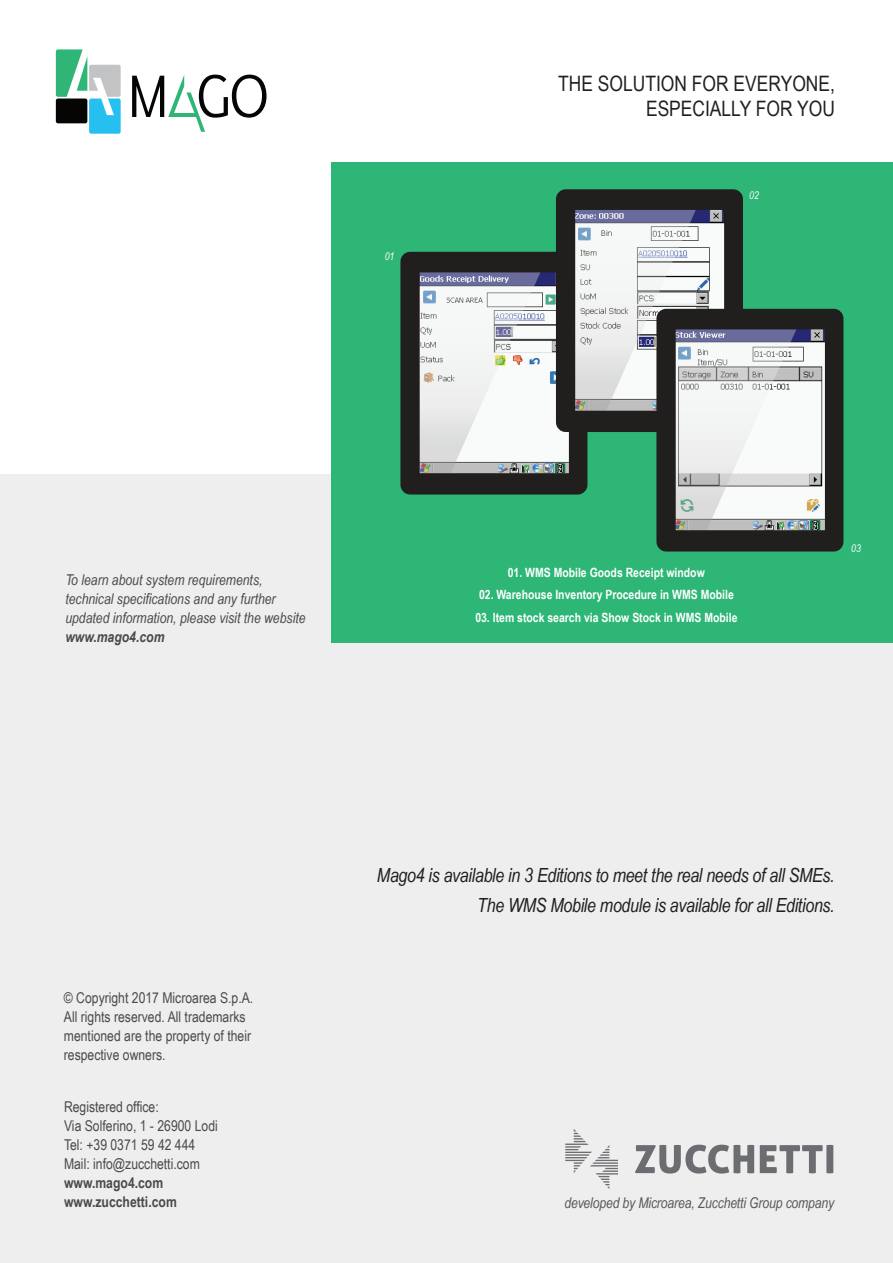
<style>
.page{position:relative;width:893px;height:1263px;background:#fff}
.page>*{position:absolute;margin:0;border:0;box-sizing:border-box;transform-origin:0 0}
.t1{font:21.3px/25.5px "Arial Narrow";color:#231f20;text-align:right}
.t2{font:italic 19.5px/29.7px "Arial Narrow";letter-spacing:-.015em;color:#231f20;text-align:right}
.t3{font:14.85px/19.2px "Arial Narrow";color:#494a4b}
.t4{font:italic 14.85px/19.2px "Arial Narrow";color:#494a4b}
.t5{font:italic 14.85px "Arial Narrow";letter-spacing:-.01em;color:#57585a}
.t6{font:700 14.85px/19.2px "Arial Narrow";color:#494a4b}
.t7{font:italic 700 14.85px "Arial Narrow";color:#494a4b}
.t8{font:700 12.75px "Arial Narrow";color:#fff}
.t9{font:italic 10.65px "Arial Narrow";color:#fff}
</style>
<div class="page">
<div style="left:0;top:475px;width:893px;height:788px;background:#eeeeef"></div>
<svg style="left:132px;top:75px;width:134px;height:57px"></svg>
<svg style="left:56px;top:49px;width:65px;height:85px"></svg>
<div style="left:332px;top:162px;width:561px;height:480px;background:#2db676"></div>
<svg style="left:400px;top:252px;width:173px;height:242px;background:#a8a9ab"></svg>
<div style="left:556px;top:189px;width:187px;height:243px;background:#211e1e"></div>
<svg style="left:573px;top:209px;width:224px;height:286px"></svg>
<svg style="left:656px;top:309px;width:187px;height:242px;background:#9b9e9f"></svg>
<svg style="left:635px;top:1145px;width:119px;height:28px"></svg>
<svg style="left:760px;top:1145px;width:73px;height:28px"></svg>
<svg style="left:565px;top:1129px;width:53px;height:60px"></svg>
<p class="t9" style="left:385px;top:249px;width:11px">01</p>
<h1 class="t1" style="left:558px;top:70px;width:278px">THE SOLUTION FOR EVERYONE,<br>ESPECIALLY FOR YOU</h1>
<p class="t9" style="left:749px;top:188px;width:11px">02</p>
<p class="t4" style="left:65px;top:570px;width:242px">To learn about system requirements, technical specifications and any further updated information, please visit the website</p>
<p class="t7" style="left:65px;top:626px;width:101px">www.mago4.com</p>
<p class="t8" style="left:508px;top:562px;width:199px">01. WMS Mobile Goods Receipt window</p>
<p class="t8" style="left:479px;top:585px;width:256px">02. Warehouse Inventory Procedure in WMS Mobile</p>
<p class="t8" style="left:475px;top:607px;width:264px">03. Item stock search via Show Stock in WMS Mobile</p>
<p class="t9" style="left:851px;top:540px;width:11px">03</p>
<p class="t3" style="left:64px;top:987px;width:191px">© Copyright 2017 Microarea S.p.A.<br>All rights reserved. All trademarks mentioned are the property of their respective owners.</p>
<p class="t3" style="left:64px;top:1096px;width:155px">Registered office:<br>Via Solferino, 1 - 26900 Lodi<br>Tel: +39 0371 59 42 444<br>Mail: info@zucchetti.com</p>
<p class="t6" style="left:64px;top:1172px;width:114px">www.mago4.com www.zucchetti.com</p>
<h2 class="t2" style="left:377px;top:860px;width:459px">Mago4 is available in 3 Editions to meet the real needs of all SMEs.<br>The WMS Mobile module is available for all Editions.</h2>
<p class="t5" style="left:564px;top:1192px;width:271px">developed by Microarea, Zucchetti Group company</p>
</div>
